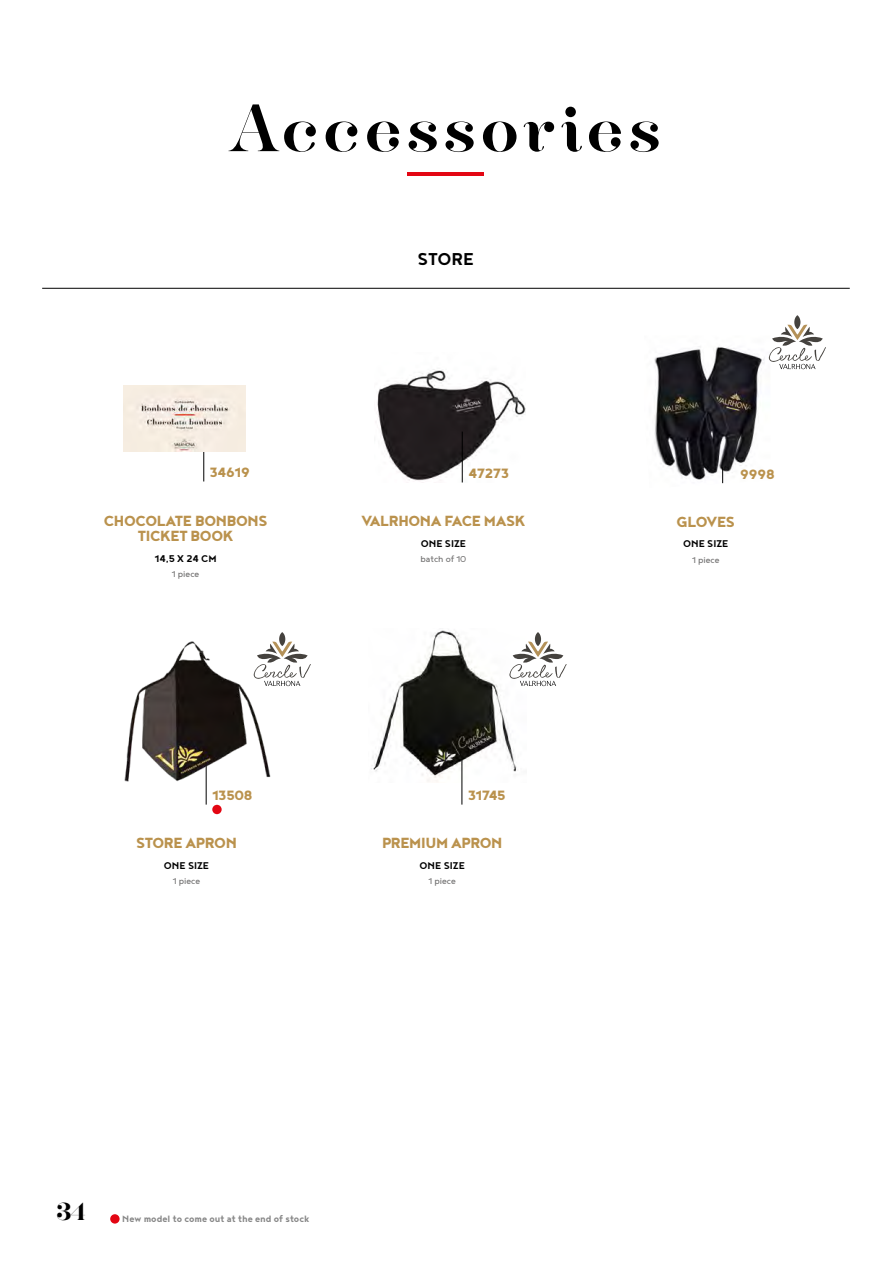
<style>
.page{position:relative;width:893px;height:1263px;background:#fff}
.page>*{position:absolute;margin:0;border:0;box-sizing:border-box;transform-origin:0 0}
.t1{font:57px "Hera Big";letter-spacing:.085em;color:#000}
.t2{font:700 21px "Noyh Geometric";color:#000}
.t3{font:600 21px "Hera Big";color:#000}
.t4{font:800 18px/15px "Noyh Geometric";letter-spacing:-.02em;color:#ba924d;text-align:center}
.t5{font:800 16.5px "Noyh Geometric";color:#ba924d}
.t6{font:700 12px "Noyh Geometric";color:#000}
.t7{font:700 11.25px "Noyh Geometric";color:#878787}
.t8{font:10.5px "Noyh Geometric";color:#706f6f}
</style>
<div class="page">
<hr style="left:42px;top:288px;width:808px;height:1px;background:#000">
<hr style="left:407px;top:172px;width:77px;height:4px;background:#e30613">
<div style="left:110px;top:1214px;width:10px;height:9px;background:#e30613;border-radius:50%"></div>
<img style="left:377px;top:369px;width:148px;height:113px">
<hr style="left:203px;top:431px;width:1px;height:50px;background:#000">
<img style="left:124px;top:385px;width:121px;height:66px">
<img style="left:371px;top:630px;width:146px;height:153px">
<hr style="left:462px;top:759px;width:1px;height:46px;background:#000">
<svg style="left:509px;top:632px;width:58px;height:54px"></svg>
<hr style="left:206px;top:754px;width:1px;height:51px;background:#000">
<svg style="left:271px;top:632px;width:40px;height:54px"></svg>
<div style="left:212px;top:805px;width:10px;height:9px;background:#e30613;border-radius:50%"></div>
<img style="left:124px;top:641px;width:147px;height:142px">
<svg style="left:770px;top:315px;width:56px;height:54px"></svg>
<img style="left:654px;top:346px;width:116px;height:138px">
<h1 class="t1" style="left:231px;top:83px;width:432px">Accessories</h1>
<p class="t2" style="left:417px;top:247px;width:58px">STORE</p>
<p class="t5" style="left:210px;top:463px;width:41px">34619</p>
<p class="t4" style="left:104px;top:513px;width:165px">CHOCOLATE BONBONS<br>TICKET BOOK</p>
<p class="t6" style="left:155px;top:551px;width:63px">14,5 X 24 CM</p>
<p class="t8" style="left:172px;top:568px;width:29px">1 piece</p>
<p class="t5" style="left:468px;top:464px;width:42px">47273</p>
<p class="t4" style="left:362px;top:513px;width:165px">VALRHONA FACE MASK</p>
<p class="t6" style="left:421px;top:536px;width:47px">ONE SIZE</p>
<p class="t8" style="left:420px;top:553px;width:47px">batch of 10</p>
<p class="t5" style="left:740px;top:464px;width:36px">9998</p>
<p class="t4" style="left:677px;top:514px;width:60px">GLOVES</p>
<p class="t6" style="left:683px;top:537px;width:47px">ONE SIZE</p>
<p class="t8" style="left:692px;top:554px;width:29px">1 piece</p>
<p class="t5" style="left:212px;top:786px;width:42px">13508</p>
<p class="t4" style="left:136px;top:835px;width:102px">STORE APRON</p>
<p class="t6" style="left:164px;top:858px;width:47px">ONE SIZE</p>
<p class="t8" style="left:173px;top:875px;width:29px">1 piece</p>
<p class="t5" style="left:468px;top:786px;width:39px">31745</p>
<p class="t4" style="left:382px;top:835px;width:122px">PREMIUM APRON</p>
<p class="t6" style="left:420px;top:858px;width:47px">ONE SIZE</p>
<p class="t8" style="left:429px;top:875px;width:29px">1 piece</p>
<p class="t3" style="left:57px;top:1195px;width:31px">34</p>
<p class="t7" style="left:122px;top:1212px;width:188px">New model to come out at the end of stock</p>
</div>
